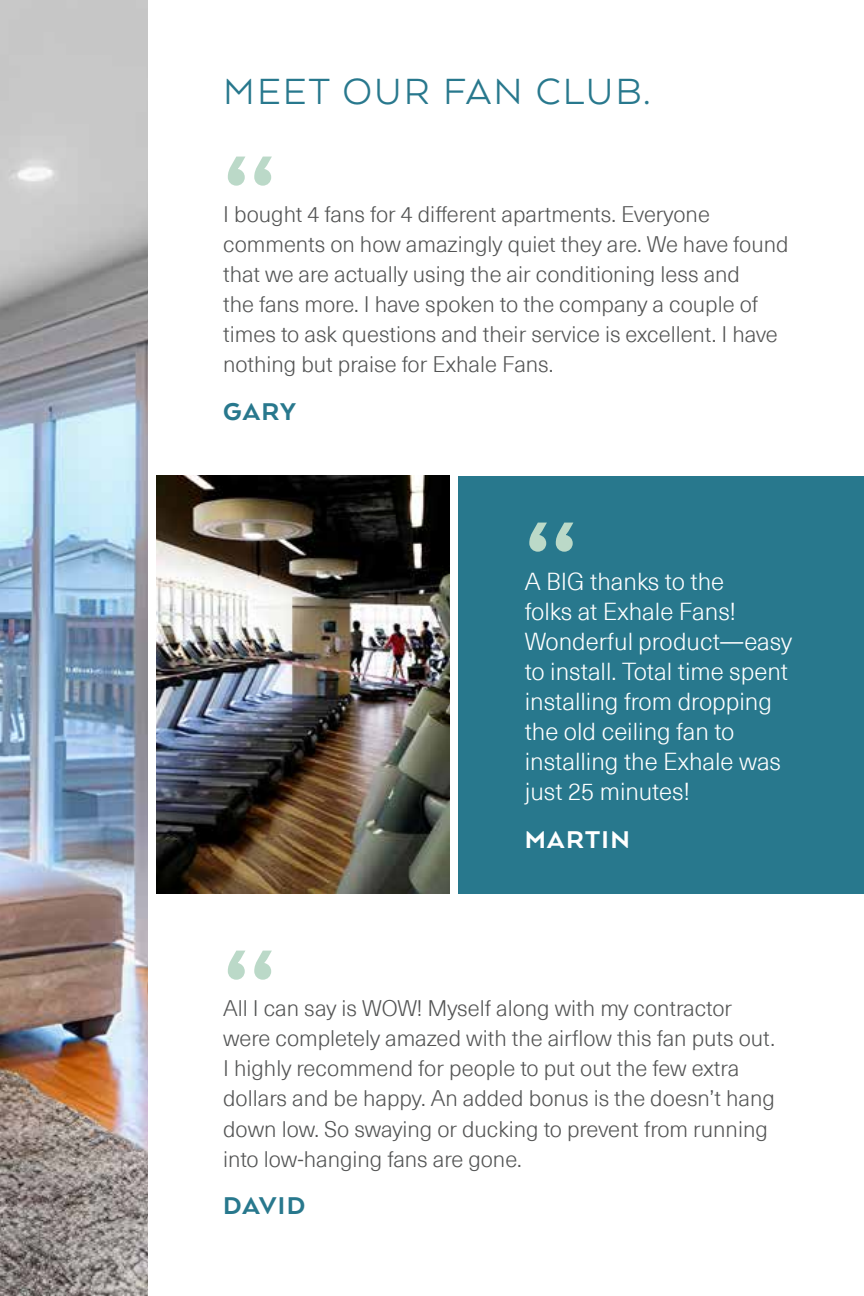
<style>
.page{position:relative;width:864px;height:1296px;background:#fff}
.page>*{position:absolute;margin:0;border:0;box-sizing:border-box;transform-origin:0 0}
.t1{font:700 140px "Arquitecta";color:#bbd9c8}
.t2{font:42px "Arquitecta";letter-spacing:.05em;color:#28788d}
.t3{font:800 28px "Arquitecta";letter-spacing:.03em;color:#28788d}
.t4{font:800 28px "Arquitecta";letter-spacing:.05em;color:#fff}
.t5{font:300 24px/30px "Neue Haas Unica Pro";color:#fff}
.t6{font:300 22px/30px "Neue Haas Unica Pro";color:#535454}
</style>
<div class="page">
<div style="left:459px;top:476px;width:405px;height:417px;background:#28788d"></div>
<img style="left:0;top:0;width:147px;height:1296px">
<img style="left:156px;top:476px;width:294px;height:417px">
<h2 class="t2" style="left:223px;top:65px;width:428px">MEET OUR FAN CLUB.</h2>
<h1 class="t1" style="left:223px;top:119px;width:55px">“</h1>
<p class="t6" style="left:223px;top:200px;width:567px">I bought 4 fans for 4 different apartments. Everyone comments on how amazingly quiet they are. We have found that we are actually using the air conditioning less and<br>the fans more. I have spoken to the company a couple of times to ask questions and their service is excellent. I have nothing but praise for Exhale Fans.</p>
<p class="t3" style="left:223px;top:395px;width:74px">GARY</p>
<h1 class="t1" style="left:525px;top:485px;width:55px">“</h1>
<h1 class="t1" style="left:223px;top:913px;width:55px">“</h1>
<p class="t5" style="left:525px;top:567px;width:269px">A BIG thanks to the<br>folks at Exhale Fans!<br>Wonderful product—easy to install. Total time spent installing from dropping the old ceiling fan to installing the Exhale was just 25 minutes!</p>
<p class="t4" style="left:525px;top:822px;width:107px">MARTIN</p>
<p class="t6" style="left:223px;top:994px;width:553px">All I can say is WOW! Myself along with my contractor were completely amazed with the airflow this fan puts out.<br>I highly recommend for people to put out the few extra dollars and be happy. An added bonus is the doesn’t hang down low. So swaying or ducking to prevent from running into low-hanging fans are gone.</p>
<p class="t3" style="left:223px;top:1189px;width:84px">DAVID</p>
</div>
